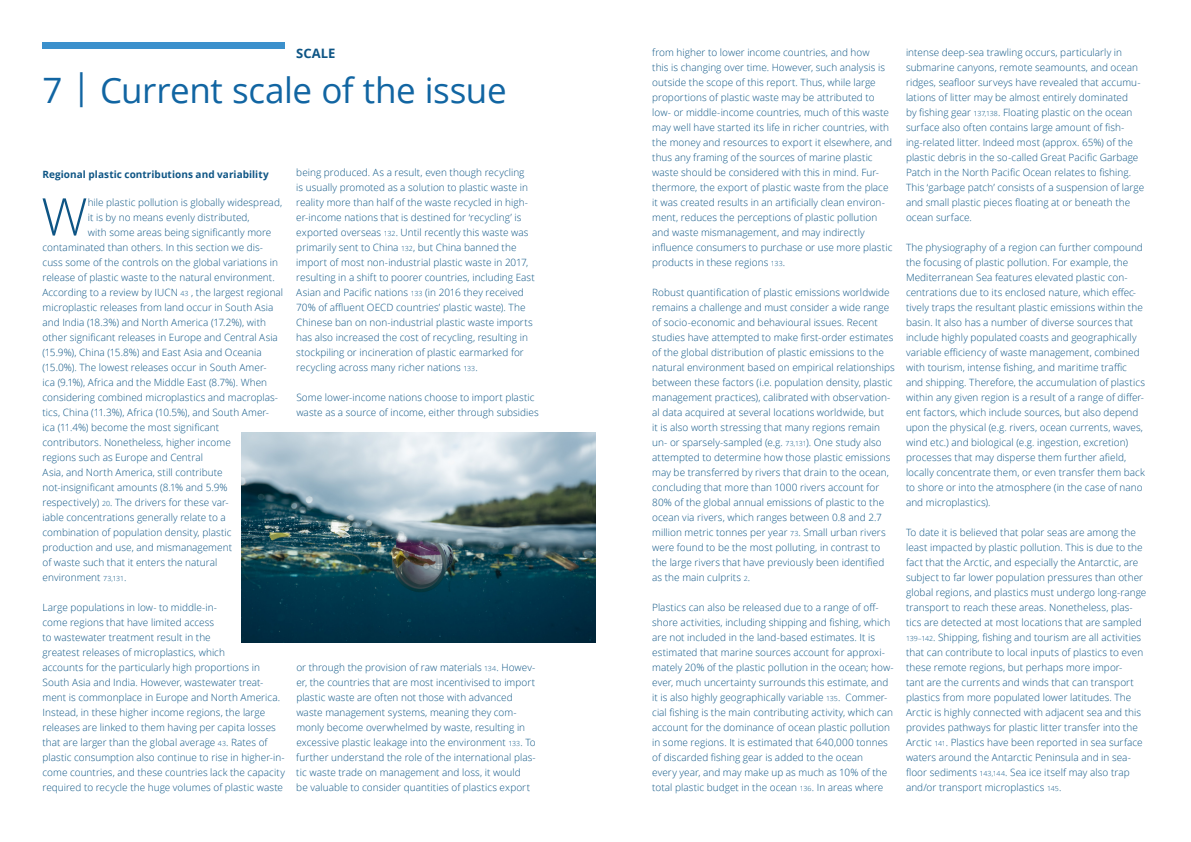
<style>
.page{position:relative;width:1191px;height:842px;background:#fff}
.page>*{position:absolute;margin:0;border:0;box-sizing:border-box;transform-origin:0 0}
.t1{font:300 52px "Open Sans";color:#0e5585}
.t2{font:35px "Open Sans";letter-spacing:-.01em;color:#1165a2}
.t3{font:700 13px "Open Sans";color:#0e5585}
.t4{font:300 10px/15px "Open Sans";letter-spacing:.005em;color:#0e5585}
.t5{font:700 10px "Open Sans";letter-spacing:.005em;color:#0e5585}
.s1{font-size:7px}
</style>
<div class="page">
<img style="left:241px;top:433px;width:354px;height:210px">
<div style="left:43px;top:43px;width:242px;height:6px;background:#3b90cc"></div>
<h3 class="t3" style="left:296px;top:44px;width:41px">SCALE</h3>
<p class="t4" style="left:652px;top:44px;width:242px">from higher to lower income countries, and how<br>this is changing over time. However, such analysis is outside the scope of this report. Thus, while large proportions of plastic waste may be attributed to low- or middle-income countries, much of this waste may well have started its life in richer countries, with the money and resources to export it elsewhere, and thus any framing of the sources of marine plastic waste should be considered with this in mind. Fur&shy;thermore, the export of plastic waste from the place it was created results in an artificially clean environ&shy;ment, reduces the perceptions of plastic pollution and waste mismanagement, and may indirectly influence consumers to purchase or use more plastic products in these regions <span class="s1">133</span>.</p>
<p class="t4" style="left:652px;top:284px;width:244px">Robust quantification of plastic emissions worldwide remains a challenge and must consider a wide range of socio-economic and behavioural issues. Recent studies have attempted to make first-order estimates of the global distribution of plastic emissions to the natural environment based on empirical relationships between these factors (i.e. population density, plastic management practices), calibrated with observation&shy;al data acquired at several locations worldwide, but<br>it is also worth stressing that many regions remain un- or sparsely-sampled (e.g. <span class="s1">73,131</span>). One study also attempted to determine how those plastic emissions may be transferred by rivers that drain to the ocean, concluding that more than 1000 rivers account for 80% of the global annual emissions of plastic to the ocean via rivers, which ranges between 0.8 and 2.7 million metric tonnes per year <span class="s1">73</span>. Small urban rivers were found to be the most polluting, in contrast to the large rivers that have previously been identified as the main culprits <span class="s1">2</span>.</p>
<p class="t4" style="left:652px;top:599px;width:243px">Plastics can also be released due to a range of off&shy;shore activities, including shipping and fishing, which are not included in the land-based estimates. It is estimated that marine sources account for approxi&shy;mately 20% of the plastic pollution in the ocean; how&shy;ever, much uncertainty surrounds this estimate, and it is also highly geographically variable <span class="s1">135</span>. Commer&shy;cial fishing is the main contributing activity, which can account for the dominance of ocean plastic pollution in some regions. It is estimated that 640,000 tonnes of discarded fishing gear is added to the ocean<br>every year, and may make up as much as 10% of the total plastic budget in the ocean <span class="s1">136</span>. In areas where</p>
<h2 class="t2" style="left:43px;top:66px;width:465px">7 | Current scale of the issue</h2>
<p class="t4" style="left:296px;top:164px;width:240px">being produced. As a result, even though recycling<br>is usually promoted as a solution to plastic waste in reality more than half of the waste recycled in high&shy;er-income nations that is destined for ‘recycling’ is exported overseas <span class="s1">132</span>. Until recently this waste was primarily sent to China <span class="s1">132</span>, but China banned the import of most non-industrial plastic waste in 2017, resulting in a shift to poorer countries, including East Asian and Pacific nations <span class="s1">133</span> (in 2016 they received 70% of affluent OECD countries’ plastic waste). The Chinese ban on non-industrial plastic waste imports has also increased the cost of recycling, resulting in stockpiling or incineration of plastic earmarked for recycling across many richer nations <span class="s1">133</span>.</p>
<p class="t4" style="left:296px;top:389px;width:244px">Some lower-income nations choose to import plastic waste as a source of income, either through subsidies</p>
<p class="t5" style="left:43px;top:167px;width:228px">Regional plastic contributions and variability</p>
<h1 class="t1" style="left:41px;top:181px;width:48px">W</h1>
<p class="t4" style="left:88px;top:194px;width:196px">hile plastic pollution is globally widespread,</p>
<p class="t4" style="left:88px;top:209px;width:164px">it is by no means evenly distributed,</p>
<p class="t4" style="left:88px;top:224px;width:185px">with some areas being significantly more</p>
<p class="t4" style="left:43px;top:239px;width:222px">contaminated than others. In this section we dis-</p>
<p class="t4" style="left:43px;top:254px;width:237px">cuss some of the controls on the global variations in</p>
<p class="t4" style="left:43px;top:269px;width:234px">release of plastic waste to the natural environment.</p>
<p class="t4" style="left:43px;top:284px;width:242px">According to a review by IUCN <span class="s1">43</span> , the largest regional</p>
<p class="t4" style="left:43px;top:299px;width:232px">microplastic releases from land occur in South Asia</p>
<p class="t4" style="left:43px;top:314px;width:225px">and India (18.3%) and North America (17.2%), with</p>
<p class="t4" style="left:43px;top:329px;width:237px">other significant releases in Europe and Central Asia</p>
<p class="t4" style="left:43px;top:344px;width:221px">(15.9%), China (15.8%) and East Asia and Oceania</p>
<p class="t4" style="left:43px;top:359px;width:225px">(15.0%). The lowest releases occur in South Amer-</p>
<p class="t4" style="left:43px;top:374px;width:226px">ica (9.1%), Africa and the Middle East (8.7%). When</p>
<p class="t4" style="left:43px;top:389px;width:237px">considering combined microplastics and macroplas-</p>
<p class="t4" style="left:43px;top:404px;width:228px">tics, China (11.3%), Africa (10.5%), and South Amer-</p>
<p class="t4" style="left:43px;top:419px;width:178px">ica (11.4%) become the most significant</p>
<p class="t4" style="left:43px;top:434px;width:190px">contributors. Nonetheless, higher income</p>
<p class="t4" style="left:43px;top:449px;width:162px">regions such as Europe and Central</p>
<p class="t4" style="left:43px;top:464px;width:182px">Asia, and North America, still contribute</p>
<p class="t4" style="left:43px;top:479px;width:187px">not-insignificant amounts (8.1% and 5.9%</p>
<p class="t4" style="left:43px;top:494px;width:188px">respectively) <span class="s1">20</span>. The drivers for these var-</p>
<p class="t4" style="left:43px;top:509px;width:185px">iable concentrations generally relate to a</p>
<p class="t4" style="left:43px;top:524px;width:190px">combination of population density, plastic</p>
<p class="t4" style="left:43px;top:539px;width:191px">production and use, and mismanagement</p>
<p class="t4" style="left:43px;top:554px;width:176px">of waste such that it enters the natural</p>
<p class="t4" style="left:43px;top:569px;width:85px">environment <span class="s1">73,131</span>.</p>
<p class="t4" style="left:43px;top:599px;width:244px">Large populations in low- to middle-in-<br>come regions that have limited access<br>to wastewater treatment result in the<br>greatest releases of microplastics, which<br>accounts for the particularly high proportions in South Asia and India. However, wastewater treat&shy;ment is commonplace in Europe and North America.<br>Instead, in these higher income regions, the large releases are linked to them having per capita losses that are larger than the global average <span class="s1">43</span>. Rates of plastic consumption also continue to rise in higher-in&shy;come countries, and these countries lack the capacity required to recycle the huge volumes of plastic waste</p>
<p class="t4" style="left:296px;top:659px;width:241px">or through the provision of raw materials <span class="s1">134</span>. Howev&shy;er, the countries that are most incentivised to import plastic waste are often not those with advanced waste management systems, meaning they com&shy;monly become overwhelmed by waste, resulting in excessive plastic leakage into the environment <span class="s1">133</span>. To further understand the role of the international plas&shy;tic waste trade on management and loss, it would<br>be valuable to consider quantities of plastics export</p>
<p class="t4" style="left:906px;top:44px;width:240px">intense deep-sea trawling occurs, particularly in submarine canyons, remote seamounts, and ocean ridges, seafloor surveys have revealed that accumu&shy;lations of litter may be almost entirely dominated<br>by fishing gear <span class="s1">137,138</span>. Floating plastic on the ocean surface also often contains large amount of fish&shy;ing-related litter. Indeed most (approx. 65%) of the plastic debris in the so-called Great Pacific Garbage Patch in the North Pacific Ocean relates to fishing.<br>This ‘garbage patch’ consists of a suspension of large and small plastic pieces floating at or beneath the ocean surface.</p>
<p class="t4" style="left:906px;top:239px;width:240px">The physiography of a region can further compound the focusing of plastic pollution. For example, the Mediterranean Sea features elevated plastic con&shy;centrations due to its enclosed nature, which effec&shy;tively traps the resultant plastic emissions within the basin. It also has a number of diverse sources that include highly populated coasts and geographically variable efficiency of waste management, combined with tourism, intense fishing, and maritime traffic and shipping. Therefore, the accumulation of plastics within any given region is a result of a range of differ&shy;ent factors, which include sources, but also depend upon the physical (e.g. rivers, ocean currents, waves, wind etc.) and biological (e.g. ingestion, excretion) processes that may disperse them further afield, locally concentrate them, or even transfer them back to shore or into the atmosphere (in the case of nano and microplastics).</p>
<p class="t4" style="left:906px;top:524px;width:242px">To date it is believed that polar seas are among the least impacted by plastic pollution. This is due to the fact that the Arctic, and especially the Antarctic, are subject to far lower population pressures than other global regions, and plastics must undergo long-range transport to reach these areas. Nonetheless, plas&shy;tics are detected at most locations that are sampled <span class="s1">139–142</span>. Shipping, fishing and tourism are all activities that can contribute to local inputs of plastics to even these remote regions, but perhaps more impor-<br>tant are the currents and winds that can transport plastics from more populated lower latitudes. The Arctic is highly connected with adjacent sea and this provides pathways for plastic litter transfer into the Arctic <span class="s1">141</span>. Plastics have been reported in sea surface waters around the Antarctic Peninsula and in sea&shy;floor sediments <span class="s1">143,144</span>. Sea ice itself may also trap and/or transport microplastics <span class="s1">145</span>.</p>
</div>
